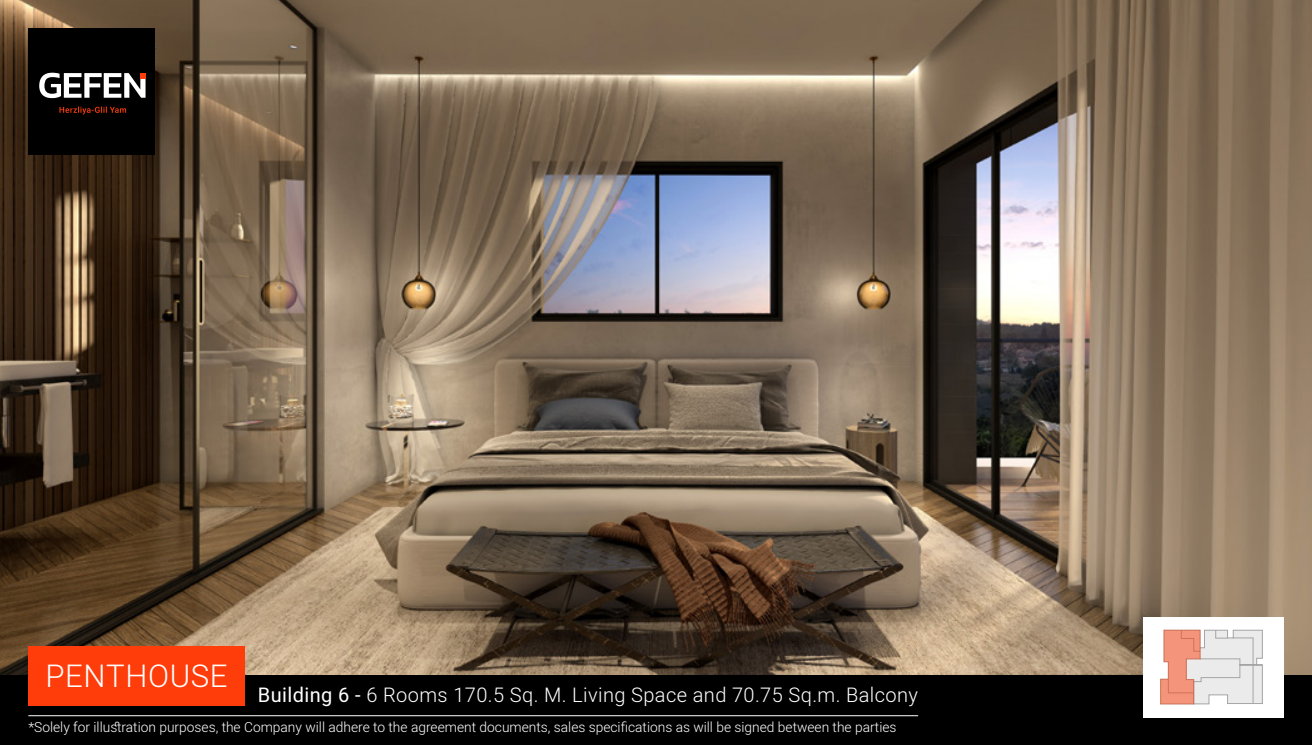
<style>
.page{position:relative;width:1312px;height:745px;background:#fff}
.page>*{position:absolute;margin:0;border:0;box-sizing:border-box;transform-origin:0 0}
.t1{font:300 31.12px "Heebo";letter-spacing:.02em;color:#fff}
.t2{font:300 20px "Heebo";letter-spacing:.02em;color:#fff}
.t3{font:300 13.75px "Heebo";color:#fff}
.s1{font-weight:400}
</style>
<div class="page">
<img style="left:0;top:0;width:1311px;height:675px">
<div style="left:0;top:675px;width:1311px;height:69px;background:#000"></div>
<div style="left:1143px;top:616px;width:140px;height:100px;background:#fff"></div>
<svg style="left:1160px;top:629px;width:102px;height:75px;background:#e9ccc4"></svg>
<div style="left:28px;top:645px;width:216px;height:59px;background:#ff3d0a"></div>
<hr style="left:28px;top:715px;width:889px;height:1px;background:#fff">
<div style="left:28px;top:28px;width:127px;height:127px;background:#000"></div>
<svg style="left:59px;top:106px;width:67px;height:8px"></svg>
<svg style="left:39px;top:73px;width:106px;height:25px"></svg>
<h1 class="t1" style="left:45px;top:654px;width:184px">PENTHOUSE</h1>
<p class="t3" style="left:28px;top:716px;width:869px">*Solely for illustration purposes, the Company will adhere to the agreement documents, sales specifications as will be signed between the parties</p>
<h2 class="t2" style="left:258px;top:681px;width:661px"><span class="s1">Building</span> 6<span class="s1">-6</span> Rooms 170.5 Sq M. . Living Space and 70.75 Sq m. . Balcony</h2>
</div>
